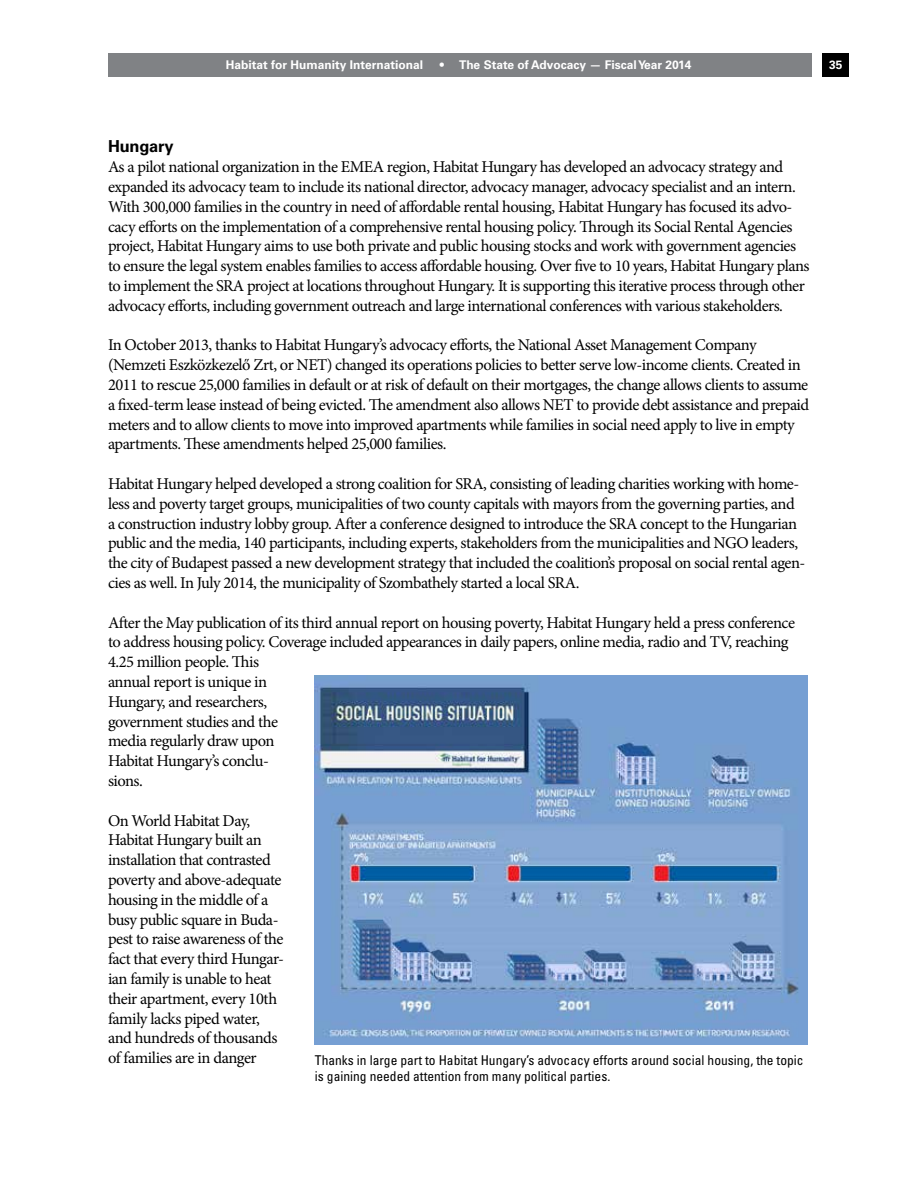
<style>
.page{position:relative;width:918px;height:1188px;background:#fff}
.page>*{position:absolute;margin:0;border:0;box-sizing:border-box;transform-origin:0 0}
.t1{font:16.5px/19.8px "Minion Pro";letter-spacing:-.03em;color:#000}
.t2{font:700 16.5px "Univers LT Std";letter-spacing:-.01em;color:#000}
.t3{font:condensed 13.5px/16.2px "Univers LT Std";color:#000}
.t4{font:700 12px "Univers LT Std";color:#fff}
</style>
<div class="page">
<div style="left:823px;top:53px;width:26px;height:23px;background:#000"></div>
<div style="left:108px;top:53px;width:704px;height:23px;background:#808285"></div>
<img style="left:315px;top:675px;width:493px;height:370px">
<p class="t4" style="left:226px;top:58px;width:199px">Habitat for Humanity International</p>
<p class="t4" style="left:440px;top:58px;width:253px">• The State of Advocacy — Fiscal Year 2014</p>
<p class="t4" style="left:829px;top:58px;width:15px">35</p>
<p class="t2" style="left:108px;top:137px;width:67px">Hungary</p>
<p class="t1" style="left:108px;top:157px;width:703px">As a pilot national organization in the EMEA region, Habitat Hungary has developed an advocacy strategy and expanded its advocacy team to include its national director, advocacy manager, advocacy specialist and an intern.<br>With 300,000 families in the country in need of affordable rental housing, Habitat Hungary has focused its advo&shy;cacy efforts on the implementation of a comprehensive rental housing policy. Through its Social Rental Agencies project, Habitat Hungary aims to use both private and public housing stocks and work with government agencies to ensure the legal system enables families to access affordable housing. Over five to 10 years, Habitat Hungary plans to implement the SRA project at locations throughout Hungary. It is supporting this iterative process through other advocacy efforts, including government outreach and large international conferences with various stakeholders.</p>
<p class="t1" style="left:108px;top:335px;width:703px">In October 2013, thanks to Habitat Hungary’s advocacy efforts, the National Asset Management Company (Nemzeti Eszközkezelő Zrt, or NET) changed its operations policies to better serve low-income clients. Created in 2011 to rescue 25,000 families in default or at risk of default on their mortgages, the change allows clients to assume a fixed-term lease instead of being evicted. The amendment also allows NET to provide debt assistance and prepaid meters and to allow clients to move into improved apartments while families in social need apply to live in empty apartments. These amendments helped 25,000 families.</p>
<p class="t1" style="left:108px;top:474px;width:699px">Habitat Hungary helped developed a strong coalition for SRA, consisting of leading charities working with home&shy;less and poverty target groups, municipalities of two county capitals with mayors from the governing parties, and a construction industry lobby group. After a conference designed to introduce the SRA concept to the Hungarian public and the media, 140 participants, including experts, stakeholders from the municipalities and NGO leaders, the city of Budapest passed a new development strategy that included the coalition’s proposal on social rental agen&shy;cies as well. In July 2014, the municipality of Szombathely started a local SRA.</p>
<p class="t1" style="left:108px;top:613px;width:689px">After the May publication of its third annual report on housing poverty, Habitat Hungary held a press conference to address housing policy. Coverage included appearances in daily papers, online media, radio and TV, reaching 4.25 million people. This<br>annual report is unique in<br>Hungary, and researchers,<br>government studies and the<br>media regularly draw upon<br>Habitat Hungary’s conclu-<br>sions.</p>
<p class="t1" style="left:108px;top:811px;width:178px">On World Habitat Day,<br>Habitat Hungary built an installation that contrasted poverty and above-adequate housing in the middle of a busy public square in Buda&shy;pest to raise awareness of the fact that every third Hungar&shy;ian family is unable to heat their apartment, every 10th family lacks piped water, and hundreds of thousands of families are in danger</p>
<p class="t3" style="left:315px;top:1052px;width:490px">Thanks in large part to Habitat Hungary’s advocacy efforts around social housing, the topic is gaining needed attention from many political parties.</p>
</div>
